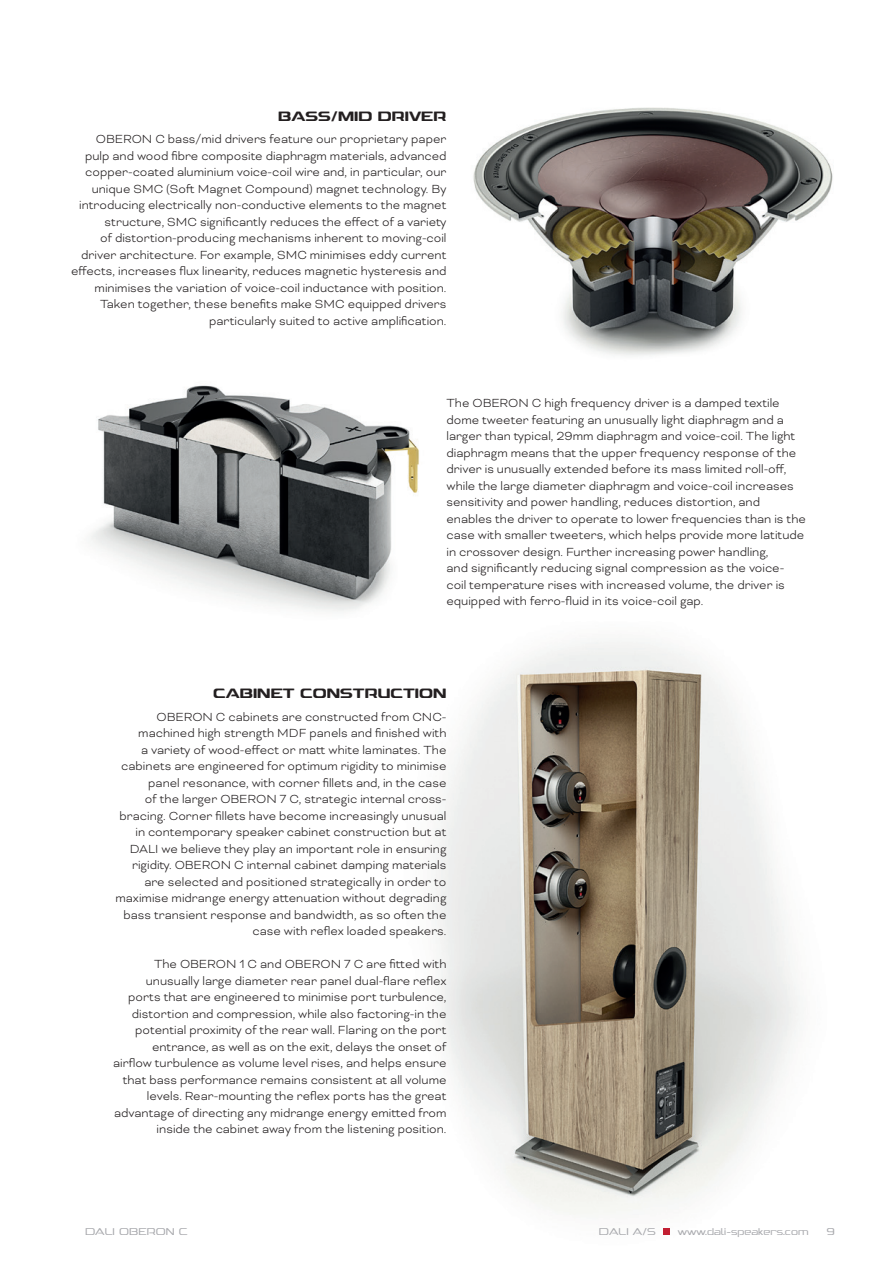
<style>
.page{position:relative;width:893px;height:1263px;background:#fff}
.page>*{position:absolute;margin:0;border:0;box-sizing:border-box;transform-origin:0 0}
.t1{font:700 16.5px "Dali Font 10";color:#231f20}
.t2{font:300 13.5px/16.5px "Bicyclette";color:#231f20;text-align:right}
.t3{font:300 12px "Dali Font 10";color:#a8a9ad}
</style>
<div class="page">
<img style="left:434px;top:641px;width:366px;height:594px">
<img style="left:473px;top:107px;width:360px;height:249px">
<img style="left:91px;top:331px;width:408px;height:317px">
<div style="left:663px;top:1228px;width:7px;height:6px;background:#c21f32"></div>
<p class="t1" style="left:278px;top:107px;width:170px">BASS/MID DRIVER</p>
<p class="t2" style="left:71px;top:131px;width:377px">OBERON C bass/mid drivers feature our proprietary paper pulp and wood fibre composite diaphragm materials, advanced copper-coated aluminium voice-coil wire and, in particular, our unique SMC (Soft Magnet Compound) magnet technology. By introducing electrically non-conductive elements to the magnet structure, SMC significantly reduces the effect of a variety<br>of distortion-producing mechanisms inherent to moving-coil driver architecture. For example, SMC minimises eddy current effects, increases flux linearity, reduces magnetic hysteresis and minimises the variation of voice-coil inductance with position.<br>Taken together, these benefits make SMC equipped drivers particularly suited to active amplification.</p>
<p class="t2" style="left:446px;top:395px;width:361px;text-align:left">The OBERON C high frequency driver is a damped textile dome tweeter featuring an unusually light diaphragm and a larger than typical, 29mm diaphragm and voice-coil. The light diaphragm means that the upper frequency response of the driver is unusually extended before its mass limited roll-off, while the large diameter diaphragm and voice-coil increases sensitivity and power handling, reduces distortion, and enables the driver to operate to lower frequencies than is the case with smaller tweeters, which helps provide more latitude in crossover design. Further increasing power handling,<br>and significantly reducing signal compression as the voice&shy;coil temperature rises with increased volume, the driver is equipped with ferro-fluid in its voice-coil gap.</p>
<p class="t1" style="left:213px;top:685px;width:235px">CABINET CONSTRUCTION</p>
<p class="t2" style="left:115px;top:708px;width:332px">OBERON C cabinets are constructed from CNC&shy;machined high strength MDF panels and finished with<br>a variety of wood-effect or matt white laminates. The cabinets are engineered for optimum rigidity to minimise panel resonance, with corner fillets and, in the case<br>of the larger OBERON 7 C, strategic internal cross&shy;bracing. Corner fillets have become increasingly unusual in contemporary speaker cabinet construction but at DALI we believe they play an important role in ensuring rigidity. OBERON C internal cabinet damping materials are selected and positioned strategically in order to maximise midrange energy attenuation without degrading bass transient response and bandwidth, as so often the case with reflex loaded speakers.</p>
<p class="t2" style="left:113px;top:956px;width:335px">The OBERON 1 C and OBERON 7 C are fitted with unusually large diameter rear panel dual-flare reflex ports that are engineered to minimise port turbulence, distortion and compression, while also factoring-in the potential proximity of the rear wall. Flaring on the port entrance, as well as on the exit, delays the onset of airflow turbulence as volume level rises, and helps ensure that bass performance remains consistent at all volume levels. Rear-mounting the reflex ports has the great advantage of directing any midrange energy emitted from inside the cabinet away from the listening position.</p>
<p class="t3" style="left:85px;top:1225px;width:104px">DALI OBERON C</p>
<p class="t3" style="left:599px;top:1225px;width:58px">DALI A/S</p>
<p class="t3" style="left:678px;top:1225px;width:132px">www.dali-speakers.com</p>
<p class="t3" style="left:826px;top:1225px;width:10px">9</p>
</div>
